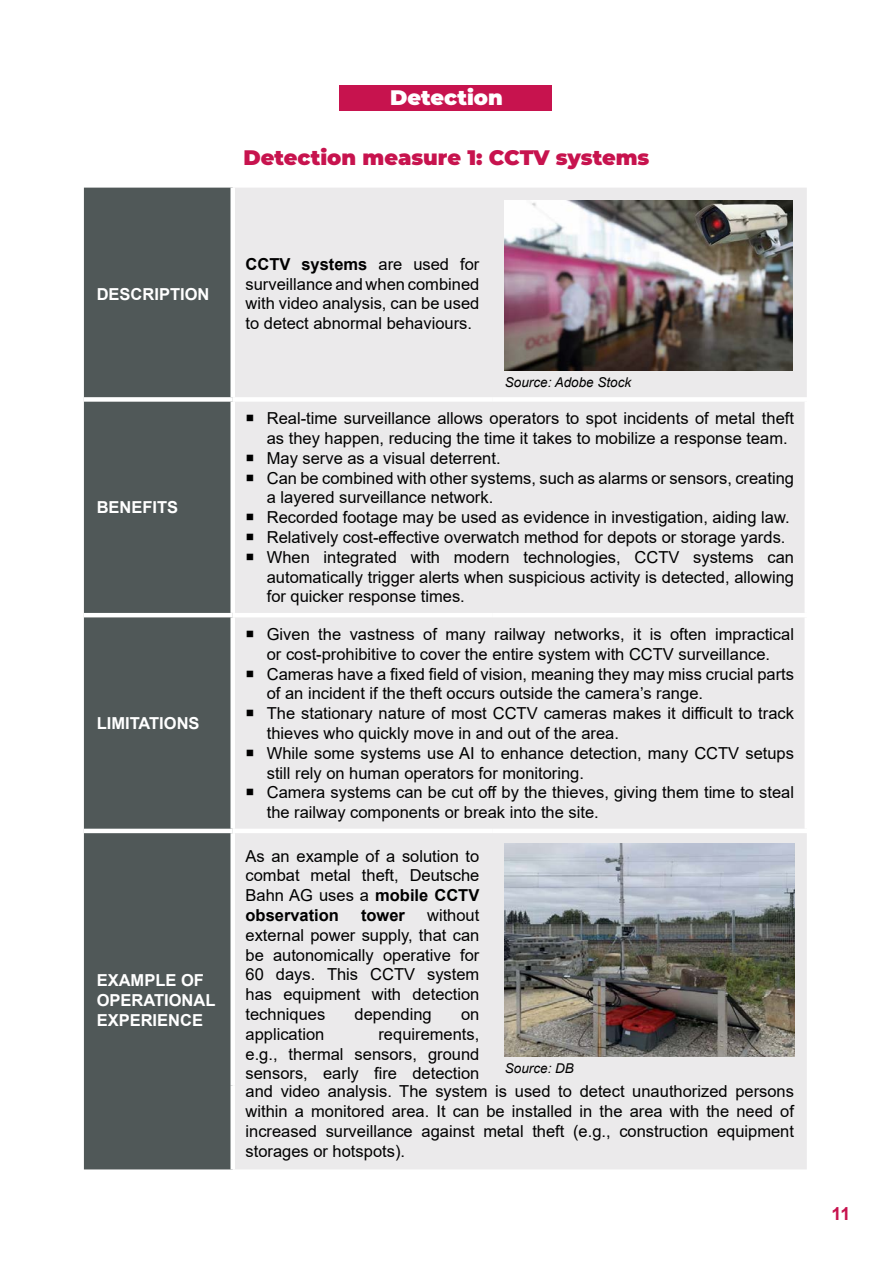
<style>
.page{position:relative;width:893px;height:1263px;background:#fff}
.page>*{position:absolute;margin:0;border:0;box-sizing:border-box;transform-origin:0 0}
.t1{font:900 21px "Montserrat";color:#c7134e}
.t2{font:900 21px "Montserrat";color:#fff}
.t3{font:700 18px "Arial";color:#c7134e}
.t4{font:16.5px/19.8px "Arial";color:#000;text-align:justify}
.t5{font:700 16.5px/19.8px "Arial";color:#fff}
.t6{font:700 16.5px "Arial";color:#000}
.t7{font:italic 13.5px "Arial";color:#000}
.s1{font-weight:700}
</style>
<div class="page">
<div style="left:339px;top:85px;width:213px;height:26px;background:#c7134e"></div>
<div style="left:84px;top:188px;width:146px;height:981px;background:#505858"></div>
<div style="left:235px;top:188px;width:572px;height:981px;background:#ebeaeb"></div>
<div style="left:84px;top:397px;width:149px;height:5px;background:#fff"></div>
<div style="left:233px;top:397px;width:259px;height:5px;background:#fff"></div>
<div style="left:492px;top:397px;width:317px;height:5px;background:#fff"></div>
<div style="left:804px;top:402px;width:5px;height:211px;background:#fff"></div>
<hr style="left:84px;top:613px;width:149px;height:4px;background:#fff">
<hr style="left:233px;top:613px;width:259px;height:4px;background:#fff">
<hr style="left:492px;top:613px;width:317px;height:4px;background:#fff">
<div style="left:804px;top:617px;width:5px;height:212px;background:#fff"></div>
<hr style="left:84px;top:829px;width:149px;height:4px;background:#fff">
<hr style="left:233px;top:829px;width:259px;height:4px;background:#fff">
<hr style="left:492px;top:829px;width:317px;height:4px;background:#fff">
<img style="left:505px;top:200px;width:288px;height:170px">
<img style="left:505px;top:844px;width:290px;height:212px">
<svg style="left:247px;top:415px;width:6px;height:6px"></svg>
<svg style="left:247px;top:454px;width:6px;height:7px"></svg>
<svg style="left:247px;top:474px;width:6px;height:7px"></svg>
<svg style="left:247px;top:514px;width:6px;height:6px"></svg>
<svg style="left:247px;top:534px;width:6px;height:6px"></svg>
<svg style="left:247px;top:553px;width:6px;height:7px"></svg>
<svg style="left:247px;top:631px;width:6px;height:6px"></svg>
<svg style="left:247px;top:670px;width:6px;height:7px"></svg>
<svg style="left:247px;top:710px;width:6px;height:6px"></svg>
<svg style="left:247px;top:749px;width:6px;height:7px"></svg>
<svg style="left:247px;top:789px;width:6px;height:6px"></svg>
<p class="t2" style="left:390px;top:82px;width:114px">Detection</p>
<p class="t1" style="left:244px;top:141px;width:407px">Detection measure 1: CCTV systems</p>
<p class="t5" style="left:97px;top:284px;width:114px">DESCRIPTION</p>
<p class="t5" style="left:97px;top:498px;width:83px">BENEFITS</p>
<p class="t5" style="left:97px;top:713px;width:104px">LIMITATIONS</p>
<p class="t5" style="left:97px;top:971px;width:120px">EXAMPLE OF<br>OPERATIONAL<br>EXPERIENCE</p>
<p class="t4" style="left:245px;top:254px;width:235px"><span class="s1">CCTV systems</span> are used for surveillance and when combined with video analysis, can be used to detect abnormal behaviours.</p>
<p class="t7" style="left:505px;top:373px;width:128px">Source: Adobe Stock</p>
<p class="t4" style="left:267px;top:408px;width:529px;text-align:left">Real-time surveillance allows operators to spot incidents of metal theft as they happen, reducing the time it takes to mobilize a response team.<br>May serve as a visual deterrent.<br>Can be combined with other systems, such as alarms or sensors, creating a layered surveillance network.<br>Recorded footage may be used as evidence in investigation, aiding law.<br>Relatively cost-effective overwatch method for depots or storage yards.<br>When integrated with modern technologies, CCTV systems can automatically trigger alerts when suspicious activity is detected, allowing for quicker response times.</p>
<p class="t4" style="left:267px;top:624px;width:529px;text-align:left">Given the vastness of many railway networks, it is often impractical or cost-prohibitive to cover the entire system with CCTV surveillance.<br>Cameras have a fixed field of vision, meaning they may miss crucial parts of an incident if the theft occurs outside the camera’s range.<br>The stationary nature of most CCTV cameras makes it difficult to track thieves who quickly move in and out of the area.<br>While some systems use AI to enhance detection, many CCTV setups still rely on human operators for monitoring.<br>Camera systems can be cut off by the thieves, giving them time to steal the railway components or break into the site.</p>
<p class="t4" style="left:245px;top:846px;width:235px">As an example of a solution to combat metal theft, Deutsche Bahn AG uses a <span class="s1">mobile CCTV observation</span></p>
<p class="t4" style="left:245px;top:905px;width:235px;text-indent:182px">without external power supply, that can be autonomically operative for 60 days. This CCTV system has equipment with detection techniques</p>
<p class="t6" style="left:361px;top:903px;width:46px">tower</p>
<p class="t4" style="left:355px;top:1004px;width:79px">depending</p>
<p class="t4" style="left:461px;top:1004px;width:20px">on</p>
<p class="t4" style="left:245px;top:1024px;width:235px;text-indent:133px">requirements, e.g., thermal sensors, ground sensors, early fire detection</p>
<p class="t4" style="left:245px;top:1024px;width:80px">application</p>
<p class="t7" style="left:505px;top:1059px;width:71px">Source: DB</p>
<p class="t4" style="left:245px;top:1081px;width:550px">and video analysis. The system is used to detect unauthorized persons within a monitored area. It can be installed in the area with the need of increased surveillance against metal theft (e.g., construction equipment storages or hotspots).</p>
<p class="t3" style="left:831px;top:1201px;width:21px">11</p>
</div>
